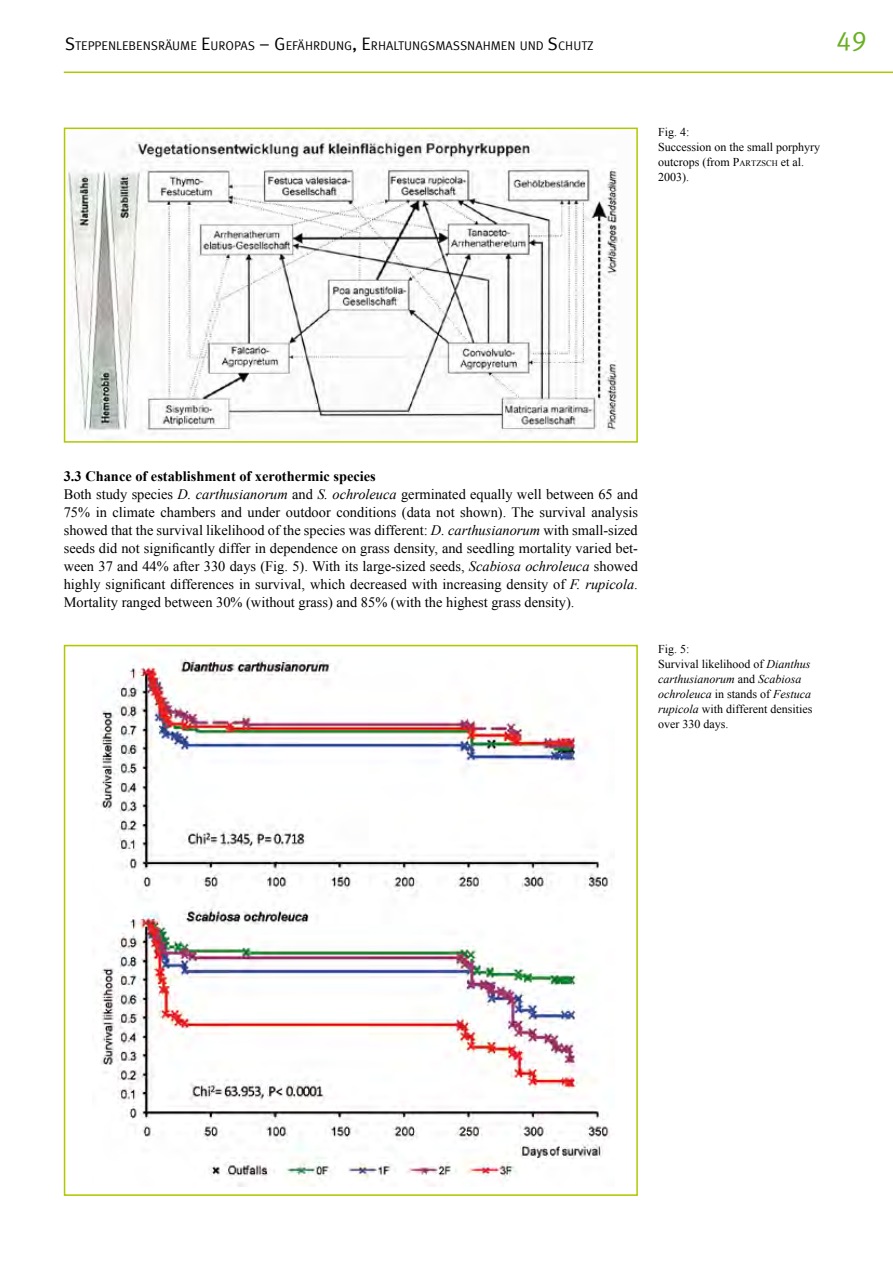
<style>
.page{position:relative;width:893px;height:1263px;background:#fff}
.page>*{position:absolute;margin:0;border:0;box-sizing:border-box;transform-origin:0 0}
.t1{font:27px "Meta Offc Pro Norm";color:#6ab023}
.t2{font:14.4px/18px "Times New Roman";color:#000}
.t3{font:12.6px "Meta Offc Pro Norm";color:#000}
.t4{font:12px/15px "Times New Roman";color:#000}
.s1{font-size:18px}
.s2{font-style:inherit}
.s3{font-size:8.4px}
.s4{font-weight:700}
.s5{font-style:italic}
</style>
<div class="page">
<hr style="left:64px;top:72px;width:829px;height:1px;background:#b1c800">
<img style="left:67px;top:131px;width:556px;height:309px">
<div style="left:64px;top:128px;width:574px;height:315px;border:2px solid #b1c800"></div>
<img style="left:96px;top:657px;width:516px;height:530px">
<div style="left:64px;top:645px;width:574px;height:551px;border:2px solid #b1c800"></div>
<p class="t3" style="left:65px;top:36px;width:530px"><span class="s1">S</span>TEPPENLEBENSRÄUME <span class="s1">E</span>UROPAS <span class="s1">– G</span>EFÄHRDUNG<span class="s1">, E</span>RHALTUNGSMASSNAHMEN UND <span class="s1">S</span>CHUTZ</p>
<h1 class="t1" style="left:836px;top:20px;width:32px">49</h1>
<p class="t4" style="left:658px;top:124px;width:163px">Fig. 4:<br>Succession on the small porphyry outcrops (from <span class="s2">P</span><span class="s3">ARTZSCH</span> et al.<br>2003).</p>
<p class="t2" style="left:64px;top:467px;width:576px"><span class="s4">3.3 Chance of establishment of xerothermic species<br></span>Both study species <span class="s5">D. carthusianorum</span> and <span class="s5">S. ochroleuca</span> germinated equally well between 65 and 75% in climate chambers and under outdoor conditions (data not shown). The survival analysis showed that the survival likelihood of the species was different: <span class="s5">D. carthusianorum</span> with small-sized seeds did not significantly differ in dependence on grass density, and seedling mortality varied bet&shy;ween 37 and 44% after 330 days (Fig. 5). With its large-sized seeds, <span class="s5">Scabiosa ochroleuca</span> showed highly significant differences in survival, which decreased with increasing density of <span class="s5">F. rupicola</span>.<br>Mortality ranged between 30% (without grass) and 85% (with the highest grass density).</p>
<p class="t4" style="left:658px;top:641px;width:156px">Fig. 5:<br>Survival likelihood of <span class="s5">Dianthus carthusianorum</span> and <span class="s5">Scabiosa ochroleuca</span> in stands of <span class="s5">Festuca rupicola</span> with different densities over 330 days.</p>
</div>
